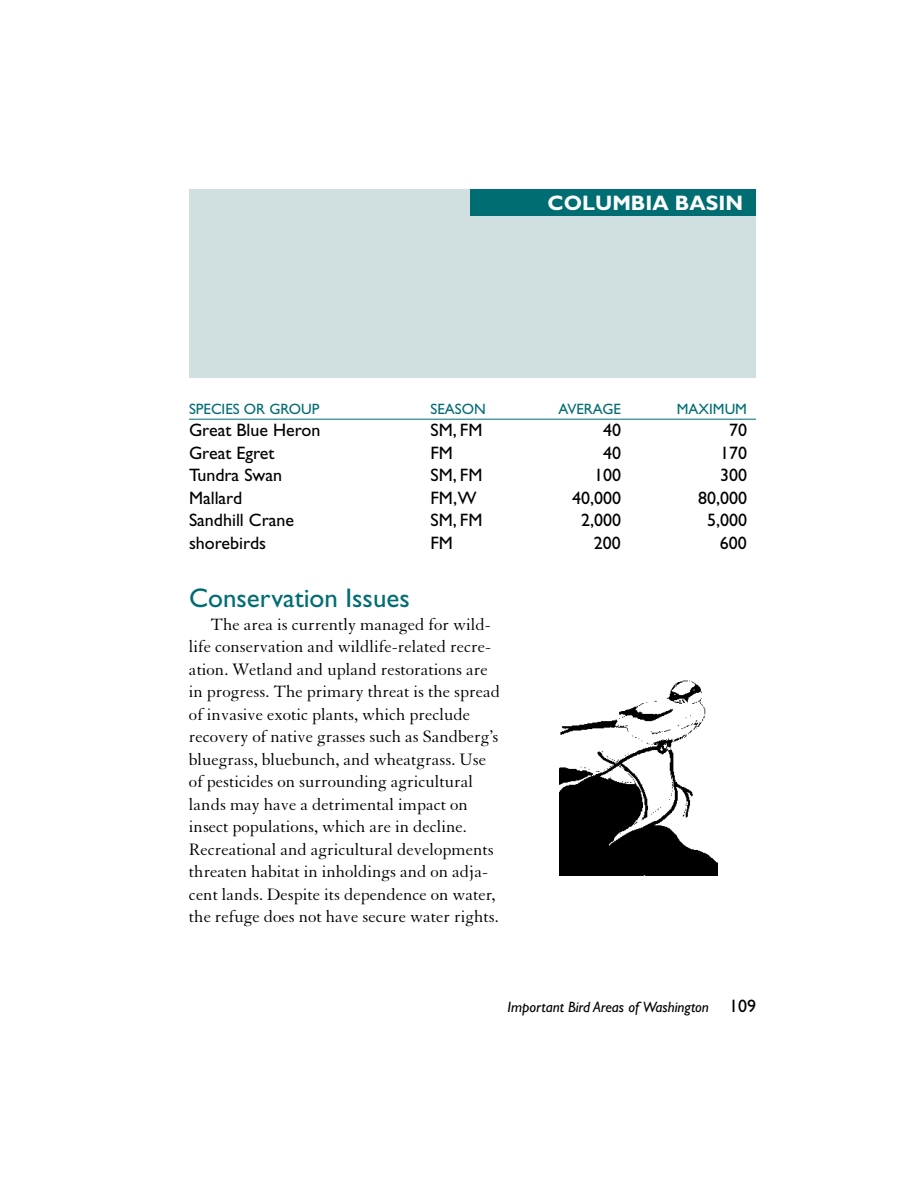
<style>
.page{position:relative;width:918px;height:1188px;background:#fff}
.page>*{position:absolute;margin:0;border:0;box-sizing:border-box;transform-origin:0 0}
.t1{font:27px "Gill Sans";color:#006d73}
.t2{font:700 21px "Gill Sans";color:#fff}
.t3{font:18px/22.5px "Granjon";color:#000}
.t4{font:18px "Gill Sans";color:#000}
.t5{font:15px "Gill Sans";color:#006d73}
.t6{font:italic 15px "Gill Sans";color:#000}
.s1{font-style:normal;font-size:18px}
</style>
<div class="page">
<div style="left:189px;top:189px;width:567px;height:189px;background:#d0e0e0"></div>
<div style="left:471px;top:189px;width:285px;height:27px;background:#006d73"></div>
<hr style="left:189px;top:419px;width:567px;height:1px;background:#006d73">
<img style="left:559px;top:680px;width:159px;height:195px">
<p class="t2" style="left:548px;top:196px;width:197px">COLUMBIA BASIN</p>
<p class="t5" style="left:189px;top:403px;width:132px">SPECIES OR GROUP</p>
<p class="t5" style="left:431px;top:403px;width:57px">SEASON</p>
<p class="t5" style="left:559px;top:403px;width:64px">AVERAGE</p>
<p class="t5" style="left:677px;top:403px;width:72px">MAXIMUM</p>
<p class="t4" style="left:189px;top:424px;width:133px">Great Blue Heron</p>
<p class="t4" style="left:431px;top:424px;width:53px">SM, FM</p>
<p class="t4" style="left:603px;top:424px;width:19px">40</p>
<p class="t4" style="left:729px;top:424px;width:19px">70</p>
<p class="t4" style="left:189px;top:446px;width:87px">Great Egret</p>
<p class="t4" style="left:431px;top:446px;width:24px">FM</p>
<p class="t4" style="left:603px;top:446px;width:19px">40</p>
<p class="t4" style="left:720px;top:446px;width:28px">170</p>
<p class="t4" style="left:189px;top:469px;width:95px">Tundra Swan</p>
<p class="t4" style="left:431px;top:469px;width:53px">SM, FM</p>
<p class="t4" style="left:594px;top:469px;width:28px">100</p>
<p class="t4" style="left:720px;top:469px;width:28px">300</p>
<p class="t4" style="left:189px;top:491px;width:55px">Mallard</p>
<p class="t4" style="left:431px;top:491px;width:48px">FM, W</p>
<p class="t4" style="left:572px;top:491px;width:50px">40,000</p>
<p class="t4" style="left:698px;top:491px;width:50px">80,000</p>
<p class="t4" style="left:189px;top:514px;width:107px">Sandhill Crane</p>
<p class="t4" style="left:431px;top:514px;width:53px">SM, FM</p>
<p class="t4" style="left:581px;top:514px;width:41px">2,000</p>
<p class="t4" style="left:707px;top:514px;width:41px">5,000</p>
<p class="t4" style="left:189px;top:536px;width:79px">shorebirds</p>
<p class="t4" style="left:430px;top:536px;width:24px">FM</p>
<p class="t4" style="left:594px;top:536px;width:28px">200</p>
<p class="t4" style="left:720px;top:536px;width:28px">600</p>
<h1 class="t1" style="left:189px;top:589px;width:222px">Conservation Issues</h1>
<p class="t3" style="left:189px;top:614px;width:313px;text-indent:22px">The area is currently managed for wild&shy;life conservation and wildlife-related recre&shy;ation. Wetland and upland restorations are in progress. The primary threat is the spread of invasive exotic plants, which preclude recovery of native grasses such as Sandberg’s bluegrass, bluebunch, and wheatgrass. Use of pesticides on surrounding agricultural lands may have a detrimental impact on insect populations, which are in decline.<br>Recreational and agricultural developments threaten habitat in inholdings and on adja&shy;cent lands. Despite its dependence on water, the refuge does not have secure water rights.</p>
<p class="t6" style="left:507px;top:1002px;width:250px">Important Bird Areas of Washington <span class="s1">109</span></p>
</div>
